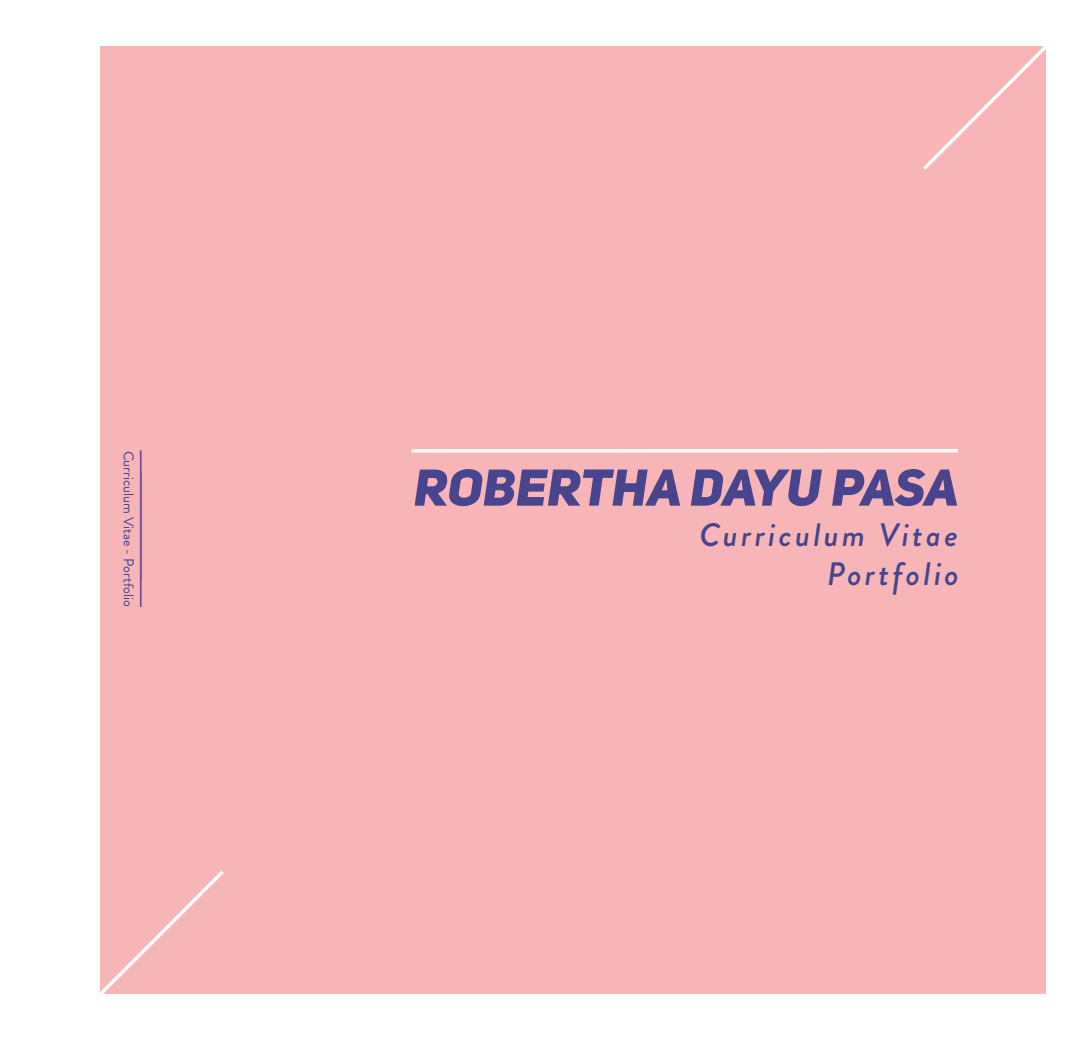
<style>
.page{position:relative;width:1092px;height:1042px;background:#fff}
.page>*{position:absolute;margin:0;border:0;box-sizing:border-box;transform-origin:0 0}
.t1{font:50.93px "Uni Sans Heavy Italic CAPS";letter-spacing:-.005em;color:#48448d;scale:1.04 1}
.t2{font:italic 500 32.38px/38.5px "Brandon Grotesque";letter-spacing:.1em;color:#46448d;text-align:right}
.t3{font:14.17px "Brandon Grotesque";color:#45448d}
</style>
<div class="page">
<div style="left:101px;top:47px;width:944px;height:947px;background:#f7b5b8"></div>
<svg style="left:100px;top:867px;width:124px;height:127px"></svg>
<svg style="left:919px;top:46px;width:127px;height:127px"></svg>
<svg style="left:411px;top:449px;width:546px;height:4px;background:#fdf5f5"></svg>
<hr style="left:140px;top:450px;width:2px;height:157px;background:#774a9c">
<p class="t3" style="left:138px;top:450px;width:158px;rotate:90deg">Curriculum Vitae - Portfolio</p>
<h1 class="t1" style="left:414px;top:456px;width:525px">ROBERTHA DAYU PASA</h1>
<h2 class="t2" style="left:699px;top:516px;width:261px">Curriculum Vitae<br>Portfolio</h2>
</div>
